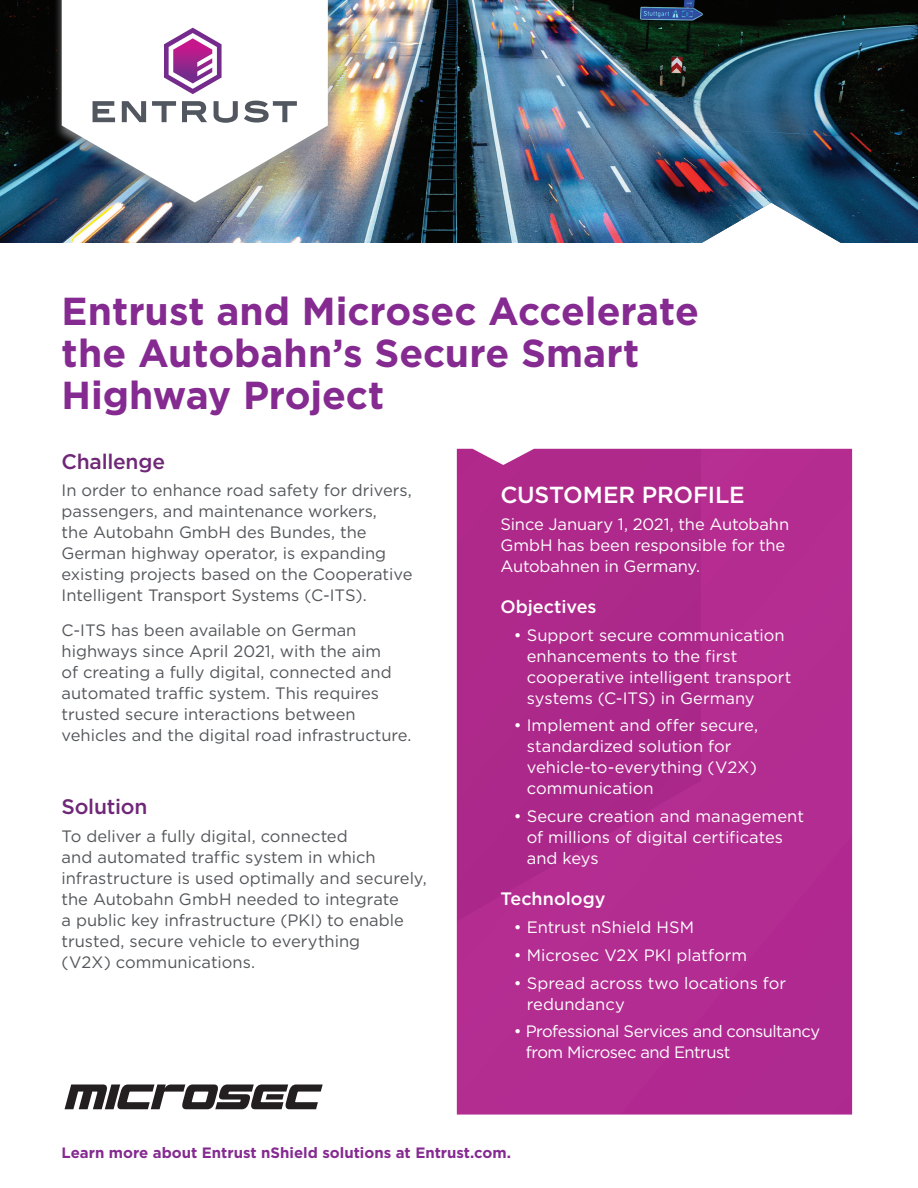
<style>
.page{position:relative;width:918px;height:1188px;background:#fff}
.page>*{position:absolute;margin:0;border:0;box-sizing:border-box;transform-origin:0 0}
.t1{font:700 39px/42px "Gotham";letter-spacing:-.005em;color:#852a91}
.t2{font:500 23.25px "Gotham";letter-spacing:-.01em;color:#fff}
.t3{font:500 21px "Gotham";letter-spacing:-.01em;color:#6f2777}
.t4{font:500 18px "Gotham";letter-spacing:-.005em;color:#fff}
.t5{font:16.5px/21px "Gotham";color:#54565a}
.t6{font:16.5px/21px "Gotham";letter-spacing:-.005em;color:#fff}
.t7{font:16.5px/21px "Gotham";letter-spacing:-.03em;color:#fff}
.t8{font:700 15px "Gotham";color:#852a91}
</style>
<div class="page">
<img style="left:0;top:0;width:918px;height:243px">
<div style="left:54px;top:0;width:282px;height:217px;background:#96989a;opacity:.75"></div>
<svg style="left:62px;top:0;width:266px;height:202px"></svg>
<svg style="left:93px;top:101px;width:22px;height:21px"></svg>
<svg style="left:122px;top:101px;width:24px;height:21px"></svg>
<svg style="left:152px;top:101px;width:24px;height:21px"></svg>
<svg style="left:182px;top:101px;width:25px;height:21px"></svg>
<svg style="left:214px;top:101px;width:24px;height:22px"></svg>
<svg style="left:244px;top:100px;width:53px;height:23px"></svg>
<svg style="left:164px;top:28px;width:58px;height:66px"></svg>
<div style="left:457px;top:449px;width:395px;height:666px;background:#b22c91"></div>
<svg style="left:65px;top:1084px;width:258px;height:25px"></svg>
<h1 class="t1" style="left:62px;top:290px;width:639px">Entrust and Microsec Accelerate the Autobahn’s Secure Smart<br>Highway Project</h1>
<p class="t3" style="left:62px;top:449px;width:105px">Challenge</p>
<p class="t5" style="left:62px;top:480px;width:352px">In order to enhance road safety for drivers, passengers, and maintenance workers,<br>the Autobahn GmbH des Bundes, the German highway operator, is expanding existing projects based on the Cooperative Intelligent Transport Systems (C-ITS).</p>
<p class="t5" style="left:62px;top:619px;width:352px">C-ITS has been available on German highways since April 2021, with the aim<br>of creating a fully digital, connected and automated traffic system. This requires trusted secure interactions between vehicles and the digital road infrastructure.</p>
<h2 class="t2" style="left:500px;top:481px;width:246px">CUSTOMER PROFILE</h2>
<p class="t6" style="left:500px;top:513px;width:290px">Since January 1, 2021, the Autobahn<br>GmbH has been responsible for the<br>Autobahnen in Germany.</p>
<p class="t4" style="left:500px;top:596px;width:98px">Objectives</p>
<p class="t6" style="left:527px;top:624px;width:266px;text-indent:-13px">• Support secure communication enhancements to the first cooperative intelligent transport systems (C-ITS) in Germany</p>
<p class="t6" style="left:527px;top:715px;width:233px;text-indent:-13px">• Implement and offer secure, standardized solution for vehicle-to-everything (V2X) communication</p>
<p class="t6" style="left:527px;top:805px;width:279px;text-indent:-13px">• Secure creation and management of millions of digital certificates and keys</p>
<p class="t4" style="left:500px;top:889px;width:107px">Technology</p>
<p class="t6" style="left:514px;top:916px;width:182px">• Entrust nShield HSM</p>
<p class="t6" style="left:514px;top:944px;width:235px">• Microsec V2X PKI platform</p>
<p class="t6" style="left:527px;top:972px;width:261px;text-indent:-13px">• Spread across two locations for redundancy</p>
<p class="t7" style="left:526px;top:1021px;width:296px;text-indent:-12px">• Professional Services and consultancy from Microsec and Entrust</p>
<p class="t3" style="left:62px;top:795px;width:87px">Solution</p>
<p class="t5" style="left:62px;top:825px;width:367px">To deliver a fully digital, connected<br>and automated traffic system in which infrastructure is used optimally and securely, the Autobahn GmbH needed to integrate<br>a public key infrastructure (PKI) to enable trusted, secure vehicle to everything<br>(V2X) communications.</p>
<p class="t8" style="left:62px;top:1144px;width:451px">Learn more about Entrust nShield solutions at Entrust.com.</p>
</div>
